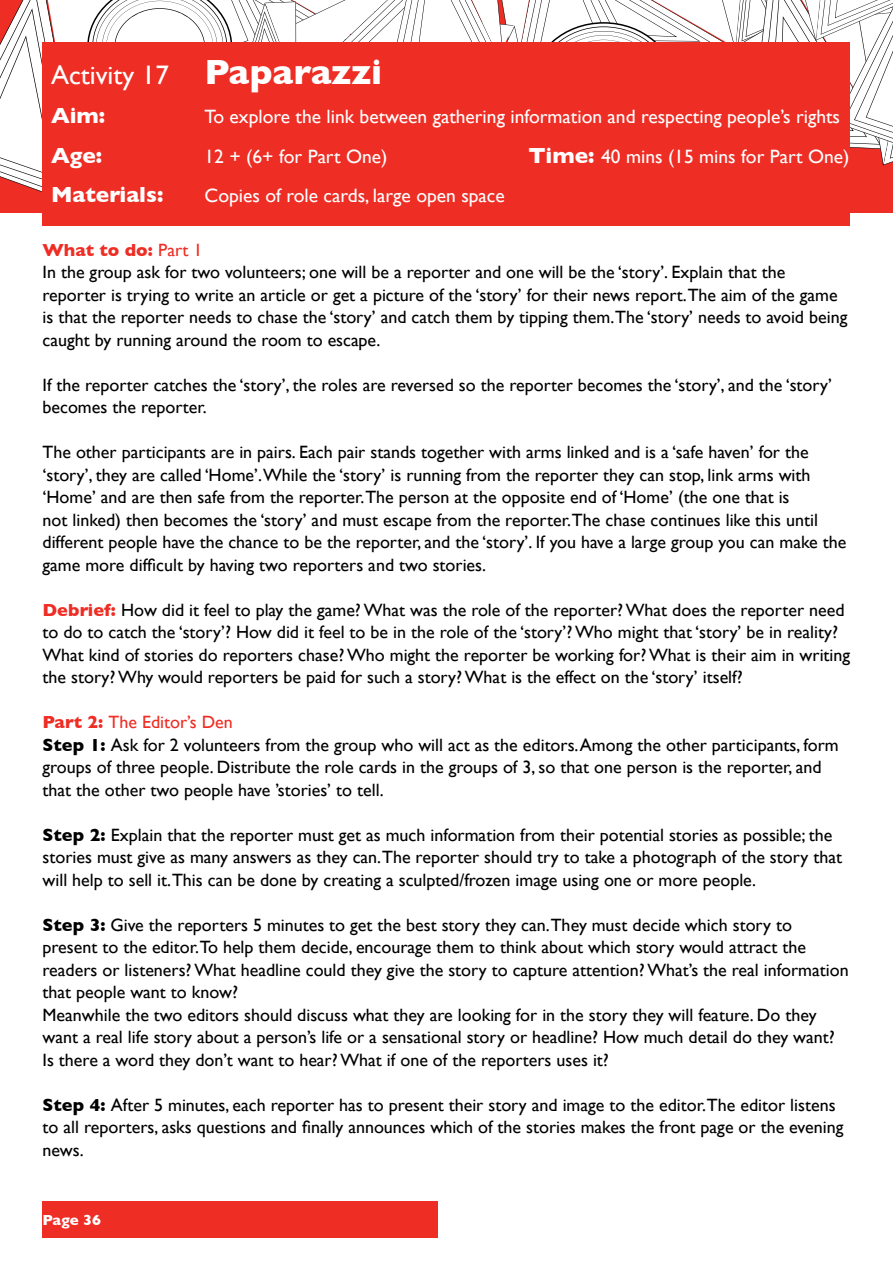
<style>
.page{position:relative;width:893px;height:1263px;background:#fff}
.page>*{position:absolute;margin:0;border:0;box-sizing:border-box;transform-origin:0 0}
.t1{font:26.7px "Gill Sans";color:#fff}
.t2{font:700 22.35px "Gill Sans";color:#fff}
.t3{font:19.35px "Gill Sans";color:#fff}
.t4{font:17.85px/22.5px "Gill Sans";color:#000}
.t5{font:17.85px "Gill Sans";color:#ee2d24}
.t6{font:700 17.85px "Gill Sans";color:#ee2d24}
.t7{font:700 14.85px "Gill Sans";color:#fff}
.s1{font-weight:700;font-size:35.7px}
.s2{font-weight:700;font-size:22.35px}
.s3{font-weight:400}
.s4{font-weight:700;color:#ee2d24}
.s5{font-weight:700}
</style>
<div class="page">
<div style="left:43px;top:1202px;width:395px;height:36px;background:#ee2d24"></div>
<svg style="left:0;top:0;width:893px;height:207px"></svg>
<div style="left:43px;top:43px;width:807px;height:183px;background:#ee2d24"></div>
<p class="t1" style="left:51px;top:59px;width:333px">Activity 17 <span class="s1">Paparazzi</span></p>
<p class="t2" style="left:51px;top:103px;width:56px">Aim:</p>
<p class="t3" style="left:205px;top:105px;width:637px">To explore the link between gathering information and respecting people’s rights</p>
<p class="t2" style="left:51px;top:142px;width:53px">Age:</p>
<p class="t3" style="left:205px;top:145px;width:184px">12 + (6+ for Part One)</p>
<p class="t3" style="left:529px;top:145px;width:322px"><span class="s2">Time:</span> 40 mins (15 mins for Part One)</p>
<p class="t2" style="left:51px;top:182px;width:114px">Materials:</p>
<p class="t3" style="left:205px;top:184px;width:302px">Copies of role cards, large open space</p>
<p class="t6" style="left:43px;top:239px;width:161px">What to do: <span class="s3">Part 1</span></p>
<p class="t4" style="left:43px;top:261px;width:806px">In the group ask for two volunteers; one will be a reporter and one will be the ‘story’. Explain that the reporter is trying to write an article or get a picture of the ‘story’ for their news report.The aim of the game is that the reporter needs to chase the ‘story’ and catch them by tipping them.The ‘story’ needs to avoid being caught by running around the room to escape.</p>
<p class="t4" style="left:43px;top:373px;width:791px">If the reporter catches the ‘story’, the roles are reversed so the reporter becomes the ‘story’, and the ‘story’ becomes the reporter.</p>
<p class="t4" style="left:43px;top:441px;width:805px">The other participants are in pairs. Each pair stands together with arms linked and is a ‘safe haven’ for the ‘story’, they are called ‘Home’.While the ‘story’ is running from the reporter they can stop, link arms with ‘Home’ and are then safe from the reporter.The person at the opposite end of ‘Home’ (the one that is<br>not linked) then becomes the ‘story’ and must escape from the reporter.The chase continues like this until different people have the chance to be the reporter, and the ‘story’. If you have a large group you can make the game more difficult by having two reporters and two stories.</p>
<p class="t4" style="left:43px;top:598px;width:809px"><span class="s4">Debrief:</span> How did it feel to play the game? What was the role of the reporter? What does the reporter need to do to catch the ‘story’? How did it feel to be in the role of the ‘story’? Who might that ‘story’ be in reality?<br>What kind of stories do reporters chase? Who might the reporter be working for? What is their aim in writing the story? Why would reporters be paid for such a story? What is the effect on the ‘story’ itself?</p>
<p class="t5" style="left:43px;top:711px;width:192px"><span class="s5">Part 2:</span> The Editor’s Den</p>
<p class="t4" style="left:43px;top:733px;width:798px"><span class="s5">Step 1:</span> Ask for 2 volunteers from the group who will act as the editors. Among the other participants, form groups of three people. Distribute the role cards in the groups of 3, so that one person is the reporter, and that the other two people have ’stories’ to tell.</p>
<p class="t4" style="left:43px;top:823px;width:801px"><span class="s5">Step 2:</span> Explain that the reporter must get as much information from their potential stories as possible; the stories must give as many answers as they can.The reporter should try to take a photograph of the story that will help to sell it.This can be done by creating a sculpted/frozen image using one or more people.</p>
<p class="t4" style="left:43px;top:913px;width:808px"><span class="s5">Step 3:</span> Give the reporters 5 minutes to get the best story they can.They must decide which story to present to the editor.To help them decide, encourage them to think about which story would attract the readers or listeners? What headline could they give the story to capture attention? What’s the real information that people want to know?</p>
<p class="t4" style="left:43px;top:1003px;width:794px">Meanwhile the two editors should discuss what they are looking for in the story they will feature. Do they want a real life story about a person’s life or a sensational story or headline? How much detail do they want?<br>Is there a word they don’t want to hear? What if one of the reporters uses it?</p>
<p class="t4" style="left:43px;top:1093px;width:802px"><span class="s5">Step 4:</span> After 5 minutes, each reporter has to present their story and image to the editor.The editor listens to all reporters, asks questions and finally announces which of the stories makes the front page or the evening news.</p>
<p class="t7" style="left:43px;top:1211px;width:60px">Page 36</p>
</div>
